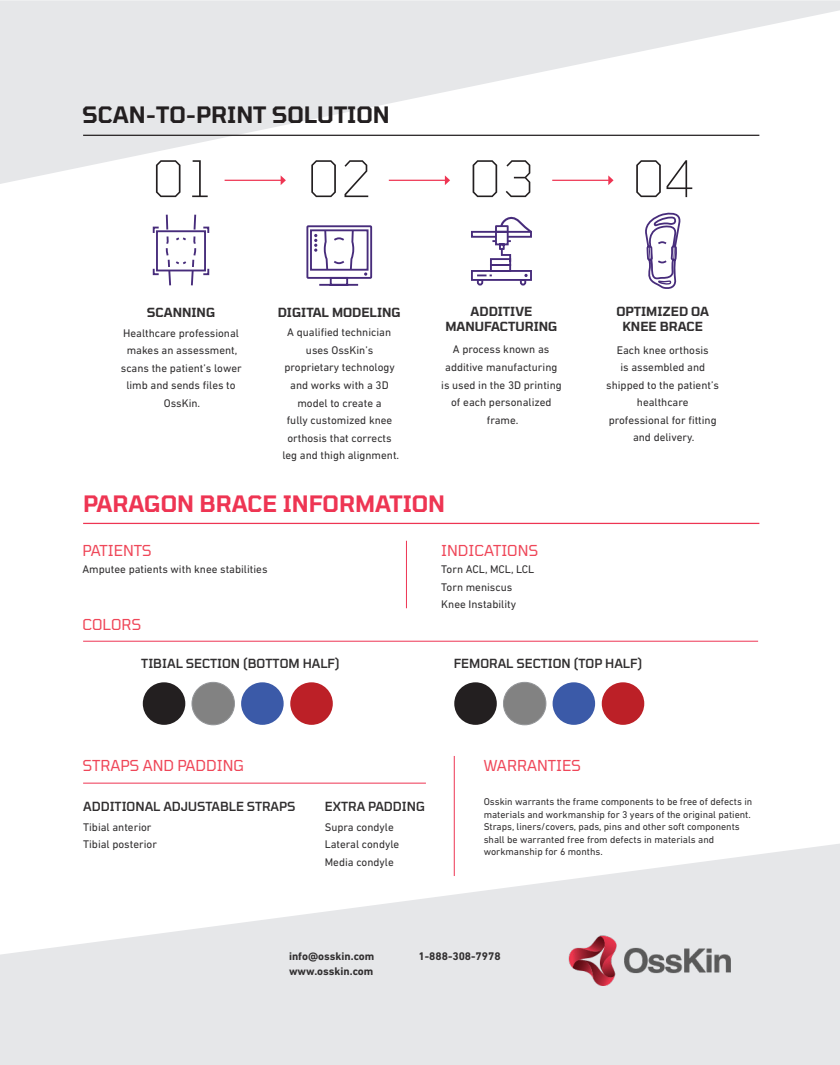
<style>
.page{position:relative;width:840px;height:1065px;background:#fff}
.page>*{position:absolute;margin:0;border:0;box-sizing:border-box;transform-origin:0 0}
.t1{font:200 50px "Tomorrow";letter-spacing:.02em;color:#231f20}
.PAGE_HEADING_RIGHT{font:600 22.5px "Tomorrow";color:#ee3553}
.PAGE_HEADING_RIGHT-2{font:600 22.5px "Tomorrow";color:#231f20}
.BODY_TEXT_HEADING{font:15px "Tomorrow";color:#ef4759}
.BULLET_HEADLINE{font:15px "Tomorrow";color:#ef4759}
.BULLET_HEADLINE-2{font:500 12.5px "Tomorrow";color:#312f30}
.BODY_TEXT_HEADING-2{font:600 12.5px/15px "Tomorrow";color:#312f30;text-align:center}
.BODY_TEXT_-_No_Space{font:11.25px/17.5px "DIN Next LT Pro";color:#312f30;text-align:center}
.BODY_TEXT_-_No_Space-2{font:700 11.25px/15px "DIN Next LT Pro";color:#312f30}
.BODY_TEXT_-_No_Space-3{font:10px/12.5px "DIN Next LT Pro";color:#312f30}
</style>
<div class="page">
<svg style="left:0;top:843px;width:840px;height:222px;fill:#e6e7e9"></svg>
<svg style="left:0;top:0;width:840px;height:185px;fill:#e6e7e9"></svg>
<hr style="left:83px;top:135px;width:676px;height:1px;background:#231f20">
<hr style="left:83px;top:523px;width:676px;height:1px;background:#ee3553">
<svg style="left:471px;top:216px;width:61px;height:70px"></svg>
<div style="left:471px;top:270px;width:61px;height:11px;border:2px solid #472c7b"></div>
<svg style="left:152px;top:214px;width:58px;height:72px"></svg>
<div style="left:156px;top:230px;width:50px;height:41px;border:2px solid #472c7b"></div>
<div style="left:306px;top:225px;width:66px;height:54px;border:2px solid #472c7b"></div>
<svg style="left:309px;top:229px;width:60px;height:57px"></svg>
<svg style="left:645px;top:212px;width:36px;height:77px"></svg>
<hr style="left:225px;top:180px;width:56px;height:1px;background:#ee3553">
<svg style="left:281px;top:175px;width:5px;height:10px"></svg>
<hr style="left:389px;top:180px;width:56px;height:1px;background:#ee3553">
<svg style="left:445px;top:175px;width:5px;height:10px"></svg>
<hr style="left:552px;top:180px;width:57px;height:1px;background:#ee3553">
<svg style="left:608px;top:175px;width:6px;height:10px"></svg>
<hr style="left:83px;top:783px;width:343px;height:1px;background:#ee3553">
<hr style="left:454px;top:756px;width:1px;height:120px;background:#ee3553">
<hr style="left:83px;top:641px;width:675px;height:1px;background:#ee3553">
<hr style="left:406px;top:541px;width:1px;height:67px;background:#ee3553">
<div style="left:454px;top:682px;width:43px;height:43px;background:#231f20;border-radius:50%"></div>
<div style="left:553px;top:682px;width:42px;height:43px;background:#3b5aa8;border-radius:50%"></div>
<div style="left:503px;top:682px;width:43px;height:43px;background:#828282;border-radius:50%"></div>
<div style="left:503px;top:682px;width:43px;height:43px;border:1px solid #939598;border-radius:50%"></div>
<div style="left:602px;top:682px;width:42px;height:43px;background:#bc2027;border-radius:50%"></div>
<div style="left:143px;top:682px;width:42px;height:43px;background:#231f20;border-radius:50%"></div>
<div style="left:241px;top:682px;width:43px;height:43px;background:#3b5aa8;border-radius:50%"></div>
<div style="left:192px;top:682px;width:42px;height:43px;background:#828282;border-radius:50%"></div>
<div style="left:192px;top:682px;width:43px;height:43px;border:1px solid #939598;border-radius:50%"></div>
<div style="left:290px;top:682px;width:43px;height:43px;background:#bc2027;border-radius:50%"></div>
<img style="left:548px;top:933px;width:203px;height:55px">
<p class="PAGE_HEADING_RIGHT-2" style="left:82px;top:96px;width:309px">SCAN-TO-PRINT SOLUTION</p>
<p class="t1" style="left:152px;top:141px;width:60px">01</p>
<p class="t1" style="left:307px;top:141px;width:66px">02</p>
<p class="t1" style="left:468px;top:141px;width:67px">03</p>
<p class="t1" style="left:632px;top:141px;width:63px">04</p>
<p class="BODY_TEXT_HEADING-2" style="left:147px;top:303px;width:70px">SCANNING</p>
<p class="BODY_TEXT_HEADING-2" style="left:278px;top:303px;width:124px">DIGITAL MODELING</p>
<p class="BODY_TEXT_HEADING-2" style="left:445px;top:303px;width:114px">ADDITIVE<br>MANUFACTURING</p>
<p class="BODY_TEXT_HEADING-2" style="left:616px;top:303px;width:94px">OPTIMIZED OA<br>KNEE BRACE</p>
<p class="BODY_TEXT_-_No_Space" style="left:121px;top:324px;width:122px">Healthcare professional makes an assessment, scans the patient’s lower limb and sends files to<br>OssKin.</p>
<p class="BODY_TEXT_-_No_Space" style="left:282px;top:324px;width:118px">A qualified technician uses OssKin’s proprietary technology and works with a 3D model to create a<br>fully customized knee orthosis that corrects leg and thigh alignment.</p>
<p class="BODY_TEXT_-_No_Space" style="left:441px;top:341px;width:122px">A process known as additive manufacturing is used in the 3D printing of each personalized frame.</p>
<p class="BODY_TEXT_-_No_Space" style="left:606px;top:341px;width:114px">Each knee orthosis<br>is assembled and shipped to the patient’s healthcare</p>
<p class="BODY_TEXT_-_No_Space" style="left:609px;top:411px;width:109px">professional for fitting and delivery.</p>
<p class="PAGE_HEADING_RIGHT" style="left:83px;top:485px;width:364px">PARAGON BRACE INFORMATION</p>
<p class="BULLET_HEADLINE" style="left:82px;top:538px;width:71px">PATIENTS</p>
<p class="BODY_TEXT_-_No_Space" style="left:82px;top:561px;width:187px">Amputee patients with knee stabilities</p>
<p class="BODY_TEXT_HEADING" style="left:82px;top:612px;width:60px">COLORS</p>
<p class="BULLET_HEADLINE" style="left:441px;top:538px;width:99px">INDICATIONS</p>
<p class="BODY_TEXT_-_No_Space" style="left:441px;top:561px;width:95px">Torn ACL, MCL, LCL</p>
<p class="BODY_TEXT_-_No_Space" style="left:441px;top:578px;width:73px">Torn meniscus</p>
<p class="BODY_TEXT_-_No_Space" style="left:441px;top:596px;width:76px">Knee Instability</p>
<p class="BULLET_HEADLINE-2" style="left:141px;top:653px;width:200px">TIBIAL SECTION (BOTTOM HALF)</p>
<p class="BULLET_HEADLINE-2" style="left:454px;top:653px;width:190px">FEMORAL SECTION (TOP HALF)</p>
<p class="BODY_TEXT_HEADING" style="left:82px;top:753px;width:163px">STRAPS AND PADDING</p>
<p class="BODY_TEXT_HEADING" style="left:484px;top:753px;width:99px">WARRANTIES</p>
<p class="BULLET_HEADLINE-2" style="left:83px;top:796px;width:214px">ADDITIONAL ADJUSTABLE STRAPS</p>
<p class="BULLET_HEADLINE-2" style="left:325px;top:796px;width:102px">EXTRA PADDING</p>
<p class="BODY_TEXT_-_No_Space" style="left:83px;top:818px;width:70px">Tibial anterior</p>
<p class="BODY_TEXT_-_No_Space" style="left:83px;top:836px;width:75px">Tibial posterior</p>
<p class="BODY_TEXT_-_No_Space" style="left:325px;top:818px;width:71px">Supra condyle</p>
<p class="BODY_TEXT_-_No_Space" style="left:325px;top:836px;width:76px">Lateral condyle</p>
<p class="BODY_TEXT_-_No_Space" style="left:325px;top:853px;width:71px">Media condyle</p>
<p class="BODY_TEXT_-_No_Space-3" style="left:484px;top:796px;width:270px">Osskin warrants the frame components to be free of defects in materials and workmanship for 3 years of the original patient.<br>Straps, liners/covers, pads, pins and other soft components shall be warranted free from defects in materials and workmanship for 6 months.</p>
<p class="BODY_TEXT_-_No_Space-2" style="left:289px;top:949px;width:87px">info@osskin.com www.osskin.com</p>
<p class="BODY_TEXT_-_No_Space-2" style="left:419px;top:949px;width:84px">1-888-308-7978</p>
</div>
